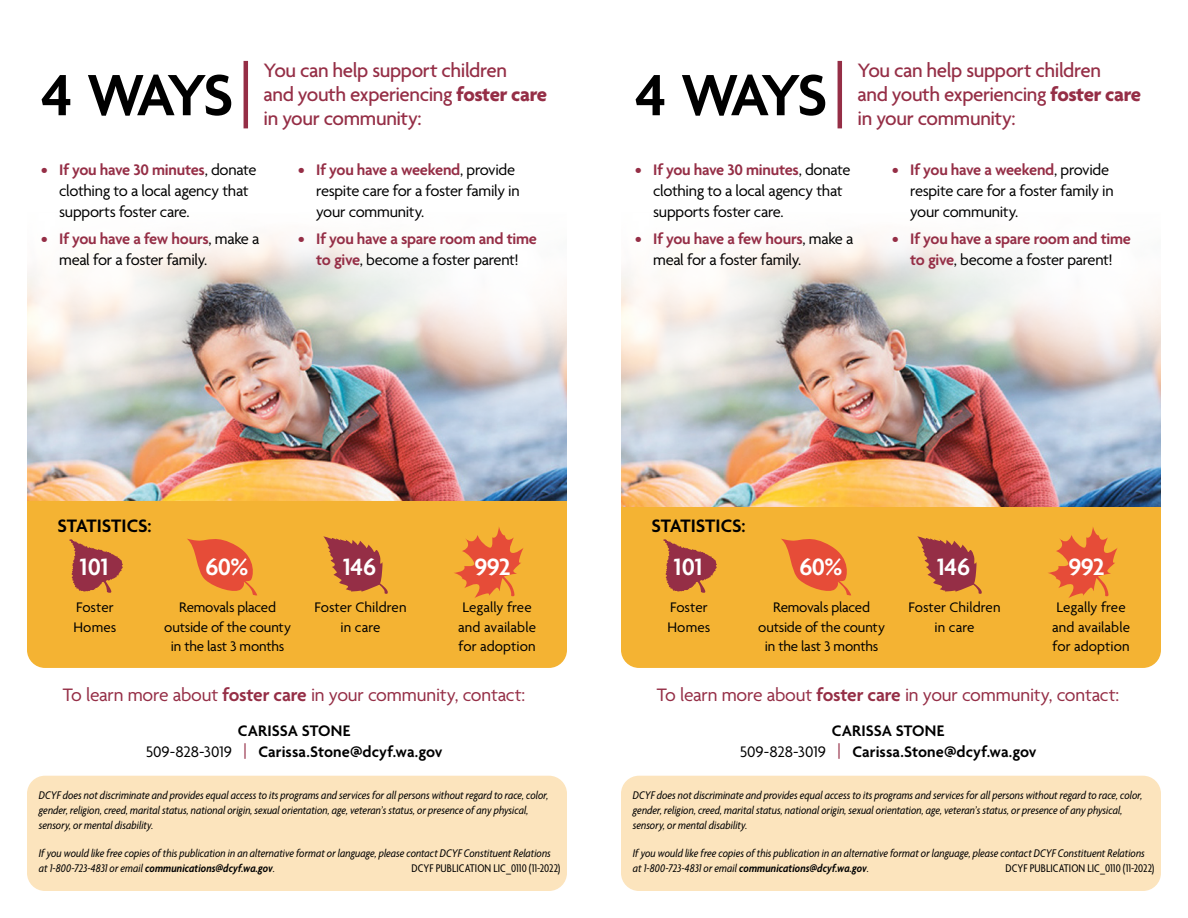
<style>
.page{position:relative;width:1188px;height:918px;background:#fff}
.page>*{position:absolute;margin:0;border:0;box-sizing:border-box;transform-origin:0 0}
.t1{font:600 63px "Agenda";letter-spacing:-.13em;color:#000}
.t2{font:600 25.5px "Agenda";letter-spacing:-.005em;color:#fff}
.t3{font:500 21px/24px "Agenda";letter-spacing:-.02em;color:#952e46}
.t4{font:19.5px "Agenda";letter-spacing:-.01em;color:#952e46}
.t5{font:600 19.5px "Agenda";letter-spacing:-.005em;color:#000}
.t6{font:16.5px/21px "Agenda";letter-spacing:-.02em;color:#000}
.t7{font:600 16.5px/21px "Agenda";letter-spacing:-.015em;color:#952e46;text-align:center}
.t8{font:600 16.5px/21px "Agenda";letter-spacing:.005em;color:#000;text-align:center}
.t9{font:15px/19.5px "Agenda";letter-spacing:-.005em;color:#000}
.t10{font:italic condensed 12px/15px "Agenda";letter-spacing:.005em;color:#000}
.t11{font:condensed 12px "Agenda";letter-spacing:.005em;color:#000}
.s1{font-weight:700}
.s2{font-weight:600;color:#952e46}
.s3{font-weight:400;color:#000}
.s4{font-weight:600}
.s5{font-weight:400}
.s6{font-weight:400;color:#952e46}
</style>
<div class="page">
<img style="left:27px;top:100px;width:540px;height:401px">
<div style="left:621px;top:507px;width:540px;height:161px;background:#f4b333"></div>
<div style="left:27px;top:501px;width:540px;height:167px;background:#f4b333"></div>
<div style="left:621px;top:776px;width:540px;height:115px;background:#fce4bd;border-radius:18px"></div>
<div style="left:27px;top:776px;width:540px;height:115px;background:#fce4bd;border-radius:18px"></div>
<svg style="left:663px;top:539px;width:54px;height:55px;background:#bc653e"></svg>
<svg style="left:69px;top:539px;width:54px;height:55px;background:#bc653e"></svg>
<svg style="left:781px;top:534px;width:72px;height:64px;background:#ec7e35"></svg>
<svg style="left:187px;top:534px;width:72px;height:64px;background:#ec7e35"></svg>
<svg style="left:917px;top:536px;width:66px;height:59px;background:#bf693d"></svg>
<svg style="left:323px;top:536px;width:66px;height:59px;background:#bf693d"></svg>
<svg style="left:1048px;top:526px;width:70px;height:72px;background:#ed8335"></svg>
<svg style="left:454px;top:526px;width:70px;height:72px;background:#ed8335"></svg>
<hr style="left:838px;top:61px;width:4px;height:67px;background:#952e46">
<hr style="left:244px;top:61px;width:4px;height:67px;background:#952e46">
<img style="left:621px;top:100px;width:540px;height:407px">
<h1 class="t1" style="left:41px;top:61px;width:194px">4 WAYS</h1>
<h3 class="t3" style="left:264px;top:59px;width:285px">You can help support children<br>and youth experiencing <span class="s1">foster care </span>in your community:</h3>
<h3 class="t6" style="left:59px;top:160px;width:199px;text-indent:-18px"><span class="s2">• If you have 30 minutes</span>, donate clothing to a local agency that supports foster care.</h3>
<h3 class="t6" style="left:59px;top:229px;width:202px;text-indent:-18px"><span class="s2">• If you have a few hours</span>, make a meal for a foster family.</h3>
<h3 class="t6" style="left:316px;top:160px;width:205px;text-indent:-18px"><span class="s2">• If you have a weekend</span>, provide respite care for a foster family in your community.</h3>
<h3 class="t7" style="left:298px;top:229px;width:240px">• If you have a spare room and time to give<span class="s3">, become a foster parent!</span></h3>
<h1 class="t1" style="left:635px;top:61px;width:194px">4 WAYS</h1>
<h3 class="t3" style="left:858px;top:59px;width:285px">You can help support children<br>and youth experiencing <span class="s1">foster care </span>in your community:</h3>
<h3 class="t6" style="left:653px;top:160px;width:199px;text-indent:-18px"><span class="s2">• If you have 30 minutes</span>, donate clothing to a local agency that supports foster care.</h3>
<h3 class="t6" style="left:653px;top:229px;width:202px;text-indent:-18px"><span class="s2">• If you have a few hours</span>, make a meal for a foster family.</h3>
<h3 class="t6" style="left:910px;top:160px;width:205px;text-indent:-18px"><span class="s2">• If you have a weekend</span>, provide respite care for a foster family in your community.</h3>
<h3 class="t7" style="left:892px;top:229px;width:240px">• If you have a spare room and time to give<span class="s3">, become a foster parent!</span></h3>
<h3 class="t5" style="left:58px;top:515px;width:96px">STATISTICS:</h3>
<h2 class="t2" style="left:80px;top:553px;width:30px">101</h2>
<p class="t9" style="left:73px;top:599px;width:44px">Foster<br>Homes</p>
<h2 class="t2" style="left:205px;top:553px;width:44px">60%</h2>
<p class="t9" style="left:164px;top:599px;width:128px;text-align:center">Removals placed outside of the county in the last 3 months</p>
<h2 class="t2" style="left:343px;top:553px;width:35px">146</h2>
<p class="t9" style="left:314px;top:599px;width:94px;text-align:center">Foster Children in care</p>
<h2 class="t2" style="left:474px;top:553px;width:38px">992</h2>
<p class="t9" style="left:458px;top:599px;width:79px">Legally free and available for adoption</p>
<h3 class="t4" style="left:63px;top:684px;width:464px">To learn more about <span class="s4">foster care</span> in your community, contact:</h3>
<h3 class="t8" style="left:146px;top:721px;width:298px">CARISSA STONE<br><span class="s5">509-828-3019</span> <span class="s6">|</span> Carissa.Stone@dcyf.wa.gov</h3>
<p class="t10" style="left:39px;top:787px;width:511px">DCYF does not discriminate and provides equal access to its programs and services for all persons without regard to race, color, gender, religion, creed, marital status, national origin, sexual orientation, age, veteran’s status, or presence of any physical, sensory, or mental disability.</p>
<p class="t10" style="left:39px;top:846px;width:514px">If you would like free copies of this publication in an alternative format or language, please contact DCYF Constituent Relations at 1-800-723-4831 or email <span class="s4">communications@dcyf.wa.gov</span>.</p>
<p class="t11" style="left:412px;top:862px;width:150px">DCYF PUBLICATION LIC_0110 (11-2022)</p>
<h3 class="t5" style="left:652px;top:515px;width:96px">STATISTICS:</h3>
<h2 class="t2" style="left:674px;top:553px;width:30px">101</h2>
<p class="t9" style="left:667px;top:599px;width:44px">Foster<br>Homes</p>
<h2 class="t2" style="left:799px;top:553px;width:44px">60%</h2>
<p class="t9" style="left:758px;top:599px;width:128px;text-align:center">Removals placed outside of the county in the last 3 months</p>
<h2 class="t2" style="left:937px;top:553px;width:35px">146</h2>
<p class="t9" style="left:908px;top:599px;width:94px;text-align:center">Foster Children in care</p>
<h2 class="t2" style="left:1068px;top:553px;width:38px">992</h2>
<p class="t9" style="left:1052px;top:599px;width:79px">Legally free and available for adoption</p>
<h3 class="t4" style="left:657px;top:684px;width:464px">To learn more about <span class="s4">foster care</span> in your community, contact:</h3>
<h3 class="t8" style="left:740px;top:721px;width:298px">CARISSA STONE<br><span class="s5">509-828-3019</span> <span class="s6">|</span> Carissa.Stone@dcyf.wa.gov</h3>
<p class="t10" style="left:633px;top:787px;width:511px">DCYF does not discriminate and provides equal access to its programs and services for all persons without regard to race, color, gender, religion, creed, marital status, national origin, sexual orientation, age, veteran’s status, or presence of any physical, sensory, or mental disability.</p>
<p class="t10" style="left:633px;top:846px;width:514px">If you would like free copies of this publication in an alternative format or language, please contact DCYF Constituent Relations at 1-800-723-4831 or email <span class="s4">communications@dcyf.wa.gov</span>.</p>
<p class="t11" style="left:1006px;top:862px;width:150px">DCYF PUBLICATION LIC_0110 (11-2022)</p>
</div>
